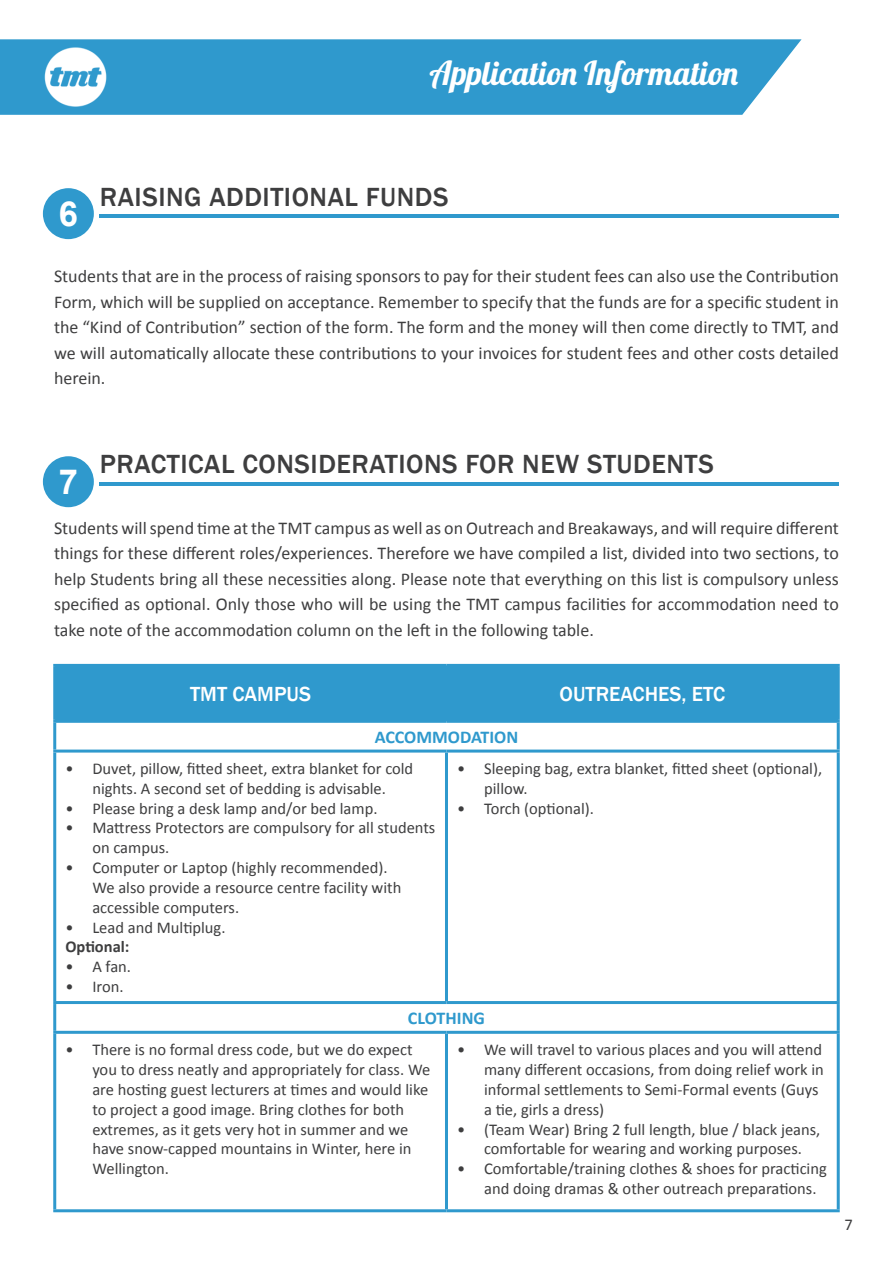
<style>
.page{position:relative;width:893px;height:1263px;background:#fff}
.page>*{position:absolute;margin:0;border:0;box-sizing:border-box;transform-origin:0 0}
.t1{font:700 34.5px "Arial";color:#fff}
.t2{font:33px "Lobster 1.4";color:#fff}
.t3{font:500 27px "Franklin Gothic";letter-spacing:.02em;color:#3e3e3f}
.t4{font:500 21px "Franklin Gothic";color:#fff}
.t5{font:18px/25.5px "Calibri";color:#3e3e3f;text-align:justify}
.t6{font:700 18px "Calibri";color:#2f99cd}
.t7{font:16.5px/19.8px "Calibri";color:#3e3e3f}
.t8{font:700 16.5px "Calibri";color:#3e3e3f}
</style>
<div class="page">
<div style="left:0;top:39px;width:801px;height:76px;background:#2f99cd"></div>
<img style="left:45px;top:46px;width:62px;height:62px">
<div style="left:43px;top:188px;width:51px;height:51px;background:#2f99cd;border-radius:50%"></div>
<hr style="left:100px;top:214px;width:739px;height:4px;background:#2f99cd">
<div style="left:43px;top:456px;width:51px;height:51px;background:#2f99cd;border-radius:50%"></div>
<hr style="left:100px;top:482px;width:739px;height:4px;background:#2f99cd">
<div style="left:56px;top:667px;width:781px;height:53px;background:#2f99cd"></div>
<hr style="left:446px;top:667px;width:1px;height:53px;background:#2f99cd">
<hr style="left:837px;top:723px;width:3px;height:26px;background:#2f99cd">
<hr style="left:53px;top:664px;width:393px;height:3px;background:#2f99cd">
<hr style="left:53px;top:667px;width:3px;height:53px;background:#2f99cd">
<hr style="left:446px;top:664px;width:394px;height:3px;background:#2f99cd">
<hr style="left:837px;top:667px;width:3px;height:53px;background:#2f99cd">
<hr style="left:53px;top:720px;width:393px;height:3px;background:#2f99cd">
<hr style="left:53px;top:723px;width:3px;height:26px;background:#2f99cd">
<hr style="left:446px;top:720px;width:394px;height:3px;background:#2f99cd">
<hr style="left:53px;top:749px;width:393px;height:3px;background:#2f99cd">
<hr style="left:53px;top:752px;width:3px;height:249px;background:#2f99cd">
<hr style="left:446px;top:749px;width:394px;height:3px;background:#2f99cd">
<hr style="left:837px;top:752px;width:3px;height:249px;background:#2f99cd">
<hr style="left:53px;top:1001px;width:393px;height:3px;background:#2f99cd">
<hr style="left:53px;top:1004px;width:3px;height:27px;background:#2f99cd">
<hr style="left:446px;top:1001px;width:394px;height:3px;background:#2f99cd">
<hr style="left:53px;top:1031px;width:393px;height:3px;background:#2f99cd">
<hr style="left:53px;top:1034px;width:3px;height:175px;background:#2f99cd">
<hr style="left:446px;top:1031px;width:394px;height:3px;background:#2f99cd">
<hr style="left:837px;top:1034px;width:3px;height:175px;background:#2f99cd">
<hr style="left:53px;top:1209px;width:393px;height:3px;background:#2f99cd">
<hr style="left:446px;top:1209px;width:394px;height:3px;background:#2f99cd">
<hr style="left:445px;top:752px;width:3px;height:249px;background:#2f99cd">
<hr style="left:837px;top:1004px;width:3px;height:27px;background:#2f99cd">
<hr style="left:445px;top:1034px;width:3px;height:175px;background:#2f99cd">
<h2 class="t2" style="left:429px;top:52px;width:310px">Application Information</h2>
<h1 class="t1" style="left:59px;top:195px;width:21px">6</h1>
<h3 class="t3" style="left:100px;top:180px;width:350px">RAISING ADDITIONAL FUNDS</h3>
<p class="t5" style="left:54px;top:263px;width:786px">Students that are in the process of raising sponsors to pay for their student fees can also use the Contribution Form, which will be supplied on acceptance. Remember to specify that the funds are for a specific student in the “Kind of Contribution” section of the form. The form and the money will then come directly to TMT, and we will automatically allocate these contributions to your invoices for student fees and other costs detailed herein.</p>
<h1 class="t1" style="left:59px;top:463px;width:21px">7</h1>
<h3 class="t3" style="left:100px;top:447px;width:615px">PRACTICAL CONSIDERATIONS FOR NEW STUDENTS</h3>
<p class="t5" style="left:54px;top:514px;width:786px">Students will spend time at the TMT campus as well as on Outreach and Breakaways, and will require different things for these different roles/experiences. Therefore we have compiled a list, divided into two sections, to help Students bring all these necessities along. Please note that everything on this list is compulsory unless specified as optional. Only those who will be using the TMT campus facilities for accommodation need to take note of the accommodation column on the left in the following table.</p>
<p class="t4" style="left:190px;top:681px;width:122px">TMT CAMPUS</p>
<p class="t4" style="left:559px;top:681px;width:167px">OUTREACHES, ETC</p>
<p class="t6" style="left:375px;top:726px;width:145px">ACCOMMODATION</p>
<p class="t7" style="left:65px;top:758px;width:349px;text-align:center">• Duvet, pillow, fitted sheet, extra blanket for cold nights. A second set of bedding is advisable.</p>
<p class="t7" style="left:65px;top:797px;width:314px">• Please bring a desk lamp and/or bed lamp.</p>
<p class="t7" style="left:92px;top:817px;width:345px;text-indent:-27px">• Mattress Protectors are compulsory for all students on campus.</p>
<p class="t7" style="left:92px;top:857px;width:310px;text-indent:-27px">• Computer or Laptop (highly recommended).<br>We also provide a resource centre facility with accessible computers.</p>
<p class="t7" style="left:65px;top:916px;width:162px">• Lead and Multiplug.</p>
<p class="t8" style="left:65px;top:936px;width:66px">Optional:</p>
<p class="t7" style="left:65px;top:956px;width:67px">• A fan.</p>
<p class="t7" style="left:65px;top:976px;width:60px">• Iron.</p>
<p class="t7" style="left:484px;top:758px;width:339px;text-indent:-27px">• Sleeping bag, extra blanket, fitted sheet (optional), pillow.</p>
<p class="t7" style="left:457px;top:797px;width:138px">• Torch (optional).</p>
<p class="t6" style="left:408px;top:1007px;width:79px">CLOTHING</p>
<p class="t7" style="left:92px;top:1039px;width:339px;text-indent:-27px">• There is no formal dress code, but we do expect you to dress neatly and appropriately for class. We are hosting guest lecturers at times and would like to project a good image. Bring clothes for both extremes, as it gets very hot in summer and we have snow-capped mountains in Winter, here in Wellington.</p>
<p class="t7" style="left:484px;top:1039px;width:341px;text-indent:-27px">• We will travel to various places and you will attend many different occasions, from doing relief work in informal settlements to Semi-Formal events (Guys a tie, girls a dress)</p>
<p class="t7" style="left:457px;top:1118px;width:365px;text-align:center">• (Team Wear) Bring 2 full length, blue / black jeans, comfortable for wearing and working purposes.</p>
<p class="t7" style="left:484px;top:1158px;width:344px;text-indent:-27px">• Comfortable/training clothes &amp; shoes for practicing and doing dramas &amp; other outreach preparations.</p>
<p class="t7" style="left:845px;top:1214px;width:10px">7</p>
</div>
